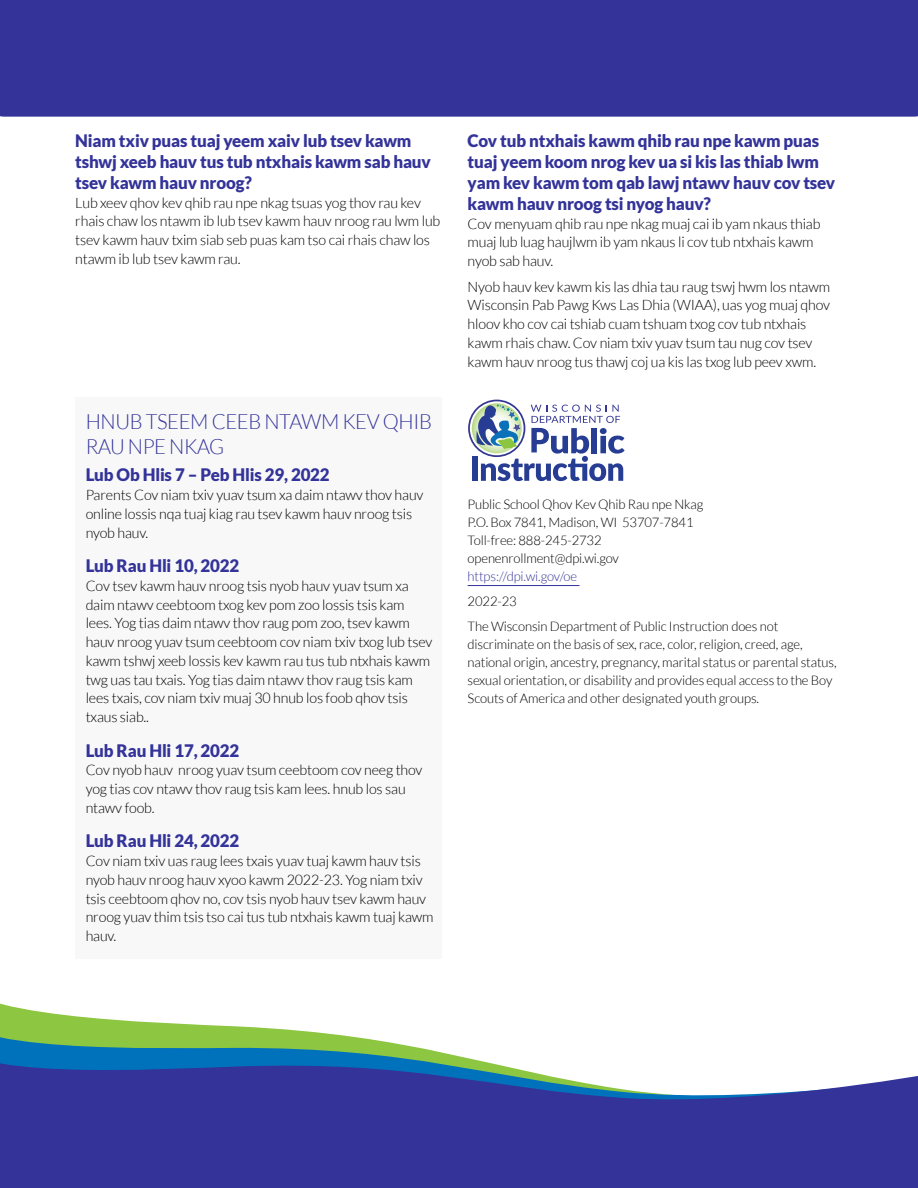
<style>
.page{position:relative;width:918px;height:1188px;background:#fff}
.page>*{position:absolute;margin:0;border:0;box-sizing:border-box;transform-origin:0 0}
.t1{font:300 21px/25.2px "Lato";letter-spacing:-.02em;color:#339;scale:.96 1}
.t2{font:900 17.25px/21px "Lato";letter-spacing:-.01em;color:#339}
.body_text{font:300 14.4px/18.8px "Lato";letter-spacing:-.01em;color:#000}
.verso{font:300 13.2px/18px "Lato";letter-spacing:-.01em;color:#000}
.s1{color:#339}
</style>
<div class="page">
<div style="left:75px;top:397px;width:366px;height:561px;background:#f8f8f9"></div>
<div style="left:0;top:0;width:918px;height:117px;background:#339"></div>
<svg style="left:468px;top:400px;width:157px;height:81px"></svg>
<hr style="left:468px;top:585px;width:112px;height:1px;background:#339">
<svg style="left:0;top:1003px;width:347px;height:33px"></svg>
<svg style="left:0;top:1036px;width:918px;height:152px;fill:#339"></svg>
<h2 class="t2" style="left:75px;top:130px;width:357px">Niam txiv puas tuaj yeem xaiv lub tsev kawm tshwj xeeb hauv tus tub ntxhais kawm sab hauv tsev kawm hauv nroog?</h2>
<p class="body_text" style="left:75px;top:193px;width:367px">Lub xeev qhov kev qhib rau npe nkag tsuas yog thov rau kev rhais chaw los ntawm ib lub tsev kawm hauv nroog rau lwm lub tsev kawm hauv txim siab seb puas kam tso cai rhais chaw los ntawm ib lub tsev kawm rau.</p>
<h1 class="t1" style="left:86px;top:408px;width:362px">HNUB TSEEM CEEB NTAWM KEV QHIB<br>RAU NPE NKAG</h1>
<h2 class="t2" style="left:86px;top:464px;width:246px">Lub Ob Hlis 7 – Peb Hlis 29, 2022</h2>
<p class="body_text" style="left:86px;top:486px;width:339px">Parents Cov niam txiv yuav tsum xa daim ntawv thov hauv online lossis nqa tuaj kiag rau tsev kawm hauv nroog tsis nyob hauv.</p>
<h2 class="t2" style="left:86px;top:555px;width:155px">Lub Rau Hli 10, 2022</h2>
<p class="body_text" style="left:86px;top:576px;width:348px">Cov tsev kawm hauv nroog tsis nyob hauv yuav tsum xa daim ntawv ceebtoom txog kev pom zoo lossis tsis kam lees. Yog tias daim ntawv thov raug pom zoo, tsev kawm hauv nroog yuav tsum ceebtoom cov niam txiv txog lub tsev kawm tshwj xeeb lossis kev kawm rau tus tub ntxhais kawm twg uas tau txais. Yog tias daim ntawv thov raug tsis kam lees txais, cov niam txiv muaj 30 hnub los foob qhov tsis txaus siab..</p>
<h2 class="t2" style="left:86px;top:740px;width:155px">Lub Rau Hli 17, 2022</h2>
<p class="body_text" style="left:86px;top:761px;width:338px">Cov nyob hauv nroog yuav tsum ceebtoom cov neeg thov yog tias cov ntawv thov raug tsis kam lees. hnub los sau ntawv foob.</p>
<h2 class="t2" style="left:86px;top:830px;width:155px">Lub Rau Hli 24, 2022</h2>
<p class="body_text" style="left:86px;top:852px;width:349px">Cov niam txiv uas raug lees txais yuav tuaj kawm hauv tsis nyob hauv nroog hauv xyoo kawm 2022-23. Yog niam txiv tsis ceebtoom qhov no, cov tsis nyob hauv tsev kawm hauv nroog yuav thim tsis tso cai tus tub ntxhais kawm tuaj kawm hauv.</p>
<h2 class="t2" style="left:468px;top:130px;width:369px">Cov tub ntxhais kawm qhib rau npe kawm puas tuaj yeem koom nrog kev ua si kis las thiab lwm yam kev kawm tom qab lawj ntawv hauv cov tsev kawm hauv nroog tsi nyog hauv?</h2>
<p class="body_text" style="left:468px;top:214px;width:354px">Cov menyuam qhib rau npe nkag muaj cai ib yam nkaus thiab muaj lub luag haujlwm ib yam nkaus li cov tub ntxhais kawm nyob sab hauv.</p>
<p class="body_text" style="left:468px;top:277px;width:364px">Nyob hauv kev kawm kis las dhia tau raug tswj hwm los ntawm Wisconsin Pab Pawg Kws Las Dhia (WIAA), uas yog muaj qhov hloov kho cov cai tshiab cuam tshuam txog cov tub ntxhais kawm rhais chaw. Cov niam txiv yuav tsum tau nug cov tsev kawm hauv nroog tus thawj coj ua kis las txog lub peev xwm.</p>
<p class="verso" style="left:468px;top:495px;width:237px">Public School Qhov Kev Qhib Rau npe Nkag<br>P.O. Box 7841, Madison, WI 53707-7841<br>Toll-free: 888-245-2732 openenrollment@dpi.wi.gov <span class="s1">https://dpi.wi.gov/oe</span></p>
<p class="verso" style="left:468px;top:592px;width:51px">2022-23</p>
<p class="verso" style="left:468px;top:617px;width:370px">The Wisconsin Department of Public Instruction does not discriminate on the basis of sex, race, color, religion, creed, age, national origin, ancestry, pregnancy, marital status or parental status, sexual orientation, or disability and provides equal access to the Boy Scouts of America and other designated youth groups.</p>
</div>
